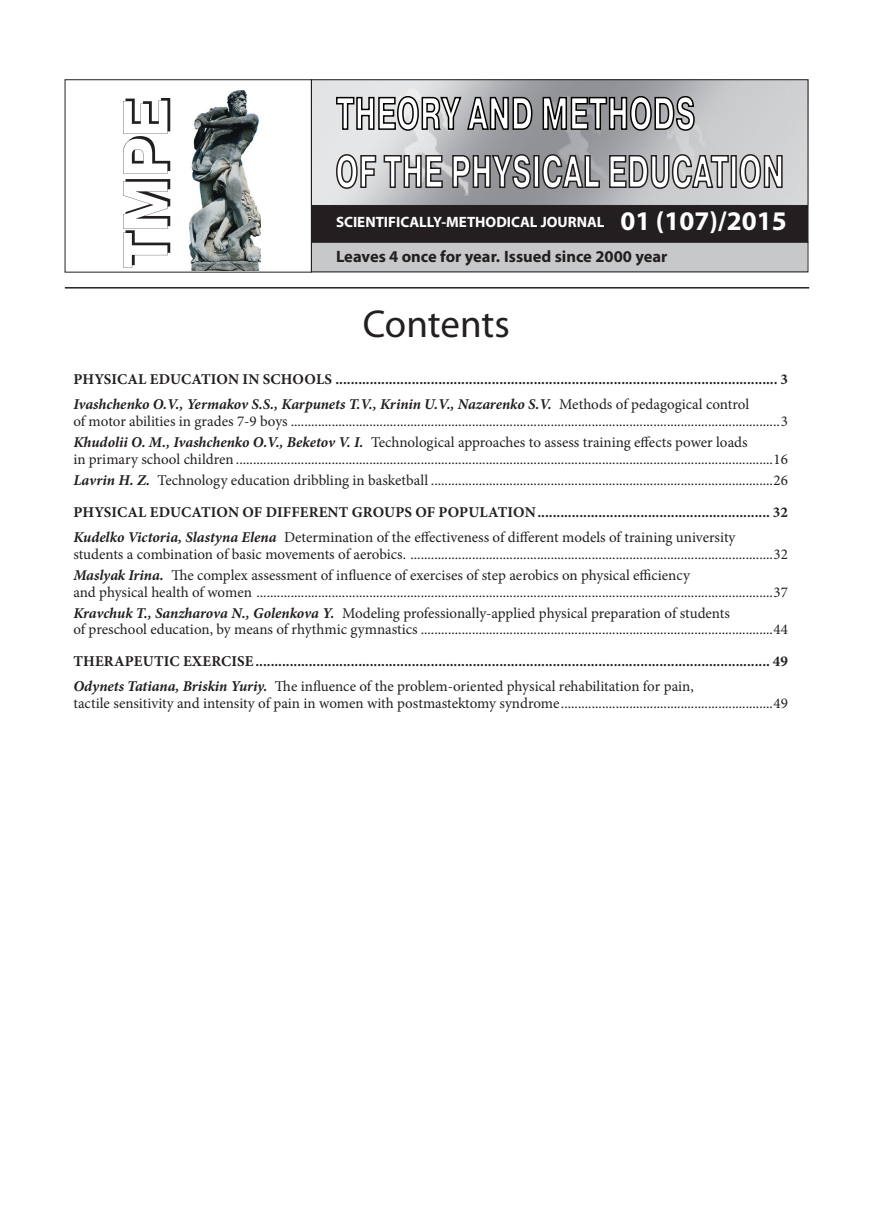
<style>
.page{position:relative;width:872px;height:1212px;background:#fff}
.page>*{position:absolute;margin:0;border:0;box-sizing:border-box;transform-origin:0 0}
.t1{font:39px "Myriad Pro";letter-spacing:-.005em;color:#231f20}
.t2{font:700 16.5px "Myriad Pro";color:#231f20}
.t3{font:15px/21px "Minion Pro";color:#231f20}
.t4{font:700 15px/25.3px "Minion Pro";letter-spacing:.01em;color:#231f20}
.t5{font:700 15px "Myriad Pro";color:#fff}
.s1{font-size:27px}
.s2{font-style:italic}
.s3{font-weight:400}
.s4{font-weight:700;font-style:italic}
</style>
<div class="page">
<div style="left:311px;top:206px;width:497px;height:36px;background:#231f20"></div>
<div style="left:311px;top:242px;width:497px;height:30px;background:#c7c8ca"></div>
<img style="left:190px;top:90px;width:70px;height:180px">
<svg style="left:123px;top:98px;width:47px;height:170px"></svg>
<svg style="left:335px;top:95px;width:360px;height:37px"></svg>
<svg style="left:332px;top:153px;width:451px;height:90px"></svg>
<hr style="left:65px;top:287px;width:744px;height:2px;background:#231f20">
<p class="t5" style="left:336px;top:212px;width:452px">SCIENTIFICALLY-METHODICAL JOURNAL <span class="s1">01 (107)/2015</span></p>
<p class="t2" style="left:336px;top:246px;width:333px">Leaves 4 once for year. Issued since 2000 year</p>
<h1 class="t1" style="left:363px;top:300px;width:149px">Contents</h1>
<p class="t4" style="left:73px;top:366px;width:716px">PHYSICAL EDUCATION IN SCHOOLS .................................................................................................................... 3<br><span class="s2">Ivashchenko O.V., Yermakov S.S., Karpunets T.V., Krinin U.V., Nazarenko S.V.</span> <span class="s3">Methods of pedagogical control</span></p>
<p class="t3" style="left:73px;top:411px;width:716px">of motor abilities in grades 7-9 boys ...............................................................................................................................................3<br><span class="s4">Khudolii O. M., Ivashchenko O.V., Beketov V. I.</span> Technological approaches to assess training effects power loads</p>
<p class="t3" style="left:73px;top:449px;width:716px">in primary school children .............................................................................................................................................................16<br><span class="s4">Lavrin Н. Z.</span> Technology education dribbling in basketball ....................................................................................................26</p>
<p class="t4" style="left:73px;top:499px;width:716px">PHYSICAL EDUCATION OF DIFFERENT GROUPS OF POPULATION ............................................................. 32<br><span class="s2">Kudelko Victoria, Slastyna Elena</span> <span class="s3">Determination of the effectiveness of different models of training university</span></p>
<p class="t3" style="left:73px;top:543px;width:716px">students a combination of basic movements of aerobics. ..........................................................................................................32<br><span class="s4">Maslyak Irina.</span> The complex assessment of influence of exercises of step aerobics on physical efficiency</p>
<p class="t3" style="left:73px;top:581px;width:716px">and physical health of women .......................................................................................................................................................37<br><span class="s4">Kravchuk T., Sanzharova N., Golenkova Y.</span> Modeling professionally-applied physical preparation of students</p>
<p class="t3" style="left:73px;top:619px;width:716px">of preschool education, by means of rhythmic gymnastics .......................................................................................................44</p>
<p class="t4" style="left:73px;top:648px;width:716px">THERAPEUTIC EXERCISE....................................................................................................................................... 49<br><span class="s2">Odynets Tatiana, Briskin Yuriy.</span> <span class="s3">The influence of the problem-oriented physical rehabilitation for pain,</span></p>
<p class="t3" style="left:73px;top:693px;width:716px">tactile sensitivity and intensity of pain in women with postmastektomy syndrome..............................................................49</p>
</div>
